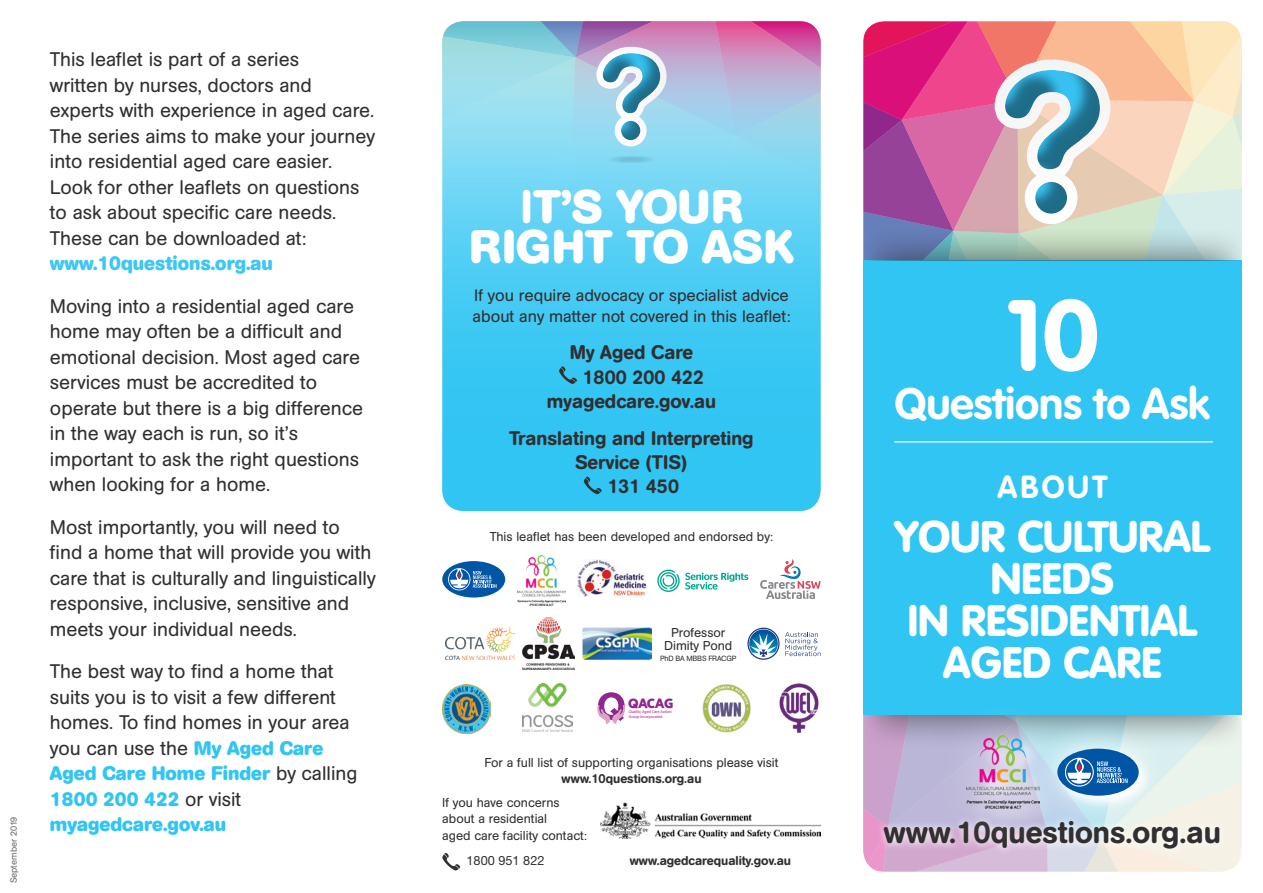
<style>
.page{position:relative;width:1263px;height:893px;background:#fff}
.page>*{position:absolute;margin:0;border:0;box-sizing:border-box;transform-origin:0 0}
.t1{font:700 99px "VAG Rounded";color:#fff}
.t2{font:700 46.5px/40.5px "AG Book Rounded";color:#fff;text-align:center}
.t3{font:900 43.5px/42px "VAG Rounded";color:#fff;text-align:center}
.t4{font:700 43.5px "VAG Rounded";color:#fff}
.t5{font:700 31.5px "VAG Rounded";letter-spacing:.1em;color:#fff}
.t6{font:500 30.6px "AG Book Rounded";color:#312f30}
.t7{font:19.5px/25.5px "AG Book Rounded";color:#312f30}
.t8{font:500 19.5px "AG Book Rounded";color:#312f30}
.t9{font:700 19.5px "AG Book Rounded";color:#3dc7f4}
.t10{font:16.5px/21px "AG Book Rounded";color:#312f30}
.t11{font:13.8px "Mosk Ultra Bold 900";letter-spacing:-.04em;color:#90268f}
.t12{font:12.75px/16.5px "AG Book Rounded";color:#312f30;text-align:center}
.t13{font:500 12.75px "AG Book Rounded";color:#312f30}
.t14{font:12.75px "Helvetica Neue";color:#312f30}
.t15{font:9px "AG Book Rounded";color:#6c6d70}
.t16{font:7.5px "AG Book Rounded";letter-spacing:-.03em;color:#312f30}
.t17{font:4.2px/4.5px "Mosk Semi Bold 600";letter-spacing:-.02em;color:#c5499b}
.s1{font-weight:700;color:#30c5f3}
.s2{font-weight:500}
</style>
<div class="page">
<svg style="left:442px;top:21px;width:379px;height:490px;background:#60c8ed"></svg>
<svg style="left:863px;top:21px;width:379px;height:204px;background:#d59dad"></svg>
<div style="left:863px;top:225px;width:379px;height:525px;background:#231f20;opacity:.75"></div>
<div style="left:863px;top:261px;width:379px;height:454px;background:#30c5f3"></div>
<hr style="left:894px;top:441px;width:319px;height:1px;background:#fff">
<div style="left:442px;top:561px;width:63px;height:36px;background:#0155a5;border-radius:50%"></div>
<svg style="left:448px;top:568px;width:22px;height:22px"></svg>
<svg style="left:449px;top:569px;width:48px;height:21px"></svg>
<img style="left:517px;top:556px;width:49px;height:49px">
<img style="left:578px;top:559px;width:67px;height:37px">
<svg style="left:657px;top:569px;width:91px;height:23px"></svg>
<svg style="left:760px;top:559px;width:61px;height:40px"></svg>
<img style="left:446px;top:627px;width:69px;height:33px">
<img style="left:523px;top:618px;width:51px;height:51px">
<img style="left:582px;top:627px;width:69px;height:33px">
<svg style="left:747px;top:628px;width:32px;height:32px"></svg>
<svg style="left:749px;top:629px;width:29px;height:29px"></svg>
<svg style="left:785px;top:632px;width:36px;height:24px"></svg>
<img style="left:442px;top:685px;width:48px;height:48px">
<img style="left:523px;top:683px;width:49px;height:49px">
<svg style="left:597px;top:692px;width:28px;height:32px"></svg>
<img style="left:702px;top:684px;width:49px;height:49px">
<img style="left:779px;top:683px;width:40px;height:50px">
<svg style="left:863px;top:715px;width:379px;height:157px;background:#cdccdb"></svg>
<svg style="left:933px;top:715px;width:139px;height:132px;background:#bbc0d8"></svg>
<img style="left:966px;top:735px;width:73px;height:74px">
<img style="left:600px;top:802px;width:221px;height:37px">
<svg style="left:442px;top:853px;width:18px;height:18px"></svg>
<p class="t15" style="left:8px;top:883px;width:68px;rotate:-90deg">September 2019</p>
<p class="t7" style="left:50px;top:47px;width:326px">This leaflet is part of a series<br>written by nurses, doctors and experts with experience in aged care.<br>The series aims to make your journey into residential aged care easier.<br>Look for other leaflets on questions to ask about specific care needs.<br>These can be downloaded at:</p>
<p class="t9" style="left:50px;top:252px;width:224px">www.10questions.org.au</p>
<p class="t7" style="left:50px;top:293px;width:315px">Moving into a residential aged care home may often be a difficult and emotional decision. Most aged care services must be accredited to operate but there is a big difference in the way each is run, so it’s important to ask the right questions when looking for a home.</p>
<p class="t7" style="left:50px;top:514px;width:327px">Most importantly, you will need to find a home that will provide you with care that is culturally and linguistically responsive, inclusive, sensitive and meets your individual needs.</p>
<p class="t7" style="left:50px;top:659px;width:309px">The best way to find a home that suits you is to visit a few different homes. To find homes in your area you can use the <span class="s1">My Aged Care<br>Aged Care Home Finder</span> by calling<br><span class="s1">1800 200 422</span> or visit <span class="s1">myagedcare.gov.au</span></p>
<h2 class="t2" style="left:470px;top:187px;width:325px"><span class="s2">I</span>T’S YOUR<br>RIGHT TO ASK</h2>
<p class="t10" style="left:472px;top:285px;width:319px">If you require advocacy or specialist advice about any matter not covered in this leaflet:</p>
<p class="t8" style="left:570px;top:341px;width:125px">My Aged Care</p>
<p class="t8" style="left:583px;top:366px;width:123px">1800 200 422</p>
<p class="t8" style="left:547px;top:390px;width:171px">myagedcare.gov.au</p>
<p class="t8" style="left:509px;top:427px;width:246px">Translating and Interpreting</p>
<p class="t8" style="left:575px;top:451px;width:114px">Service (TIS)</p>
<p class="t8" style="left:607px;top:475px;width:73px">131 450</p>
<p class="t12" style="left:490px;top:529px;width:285px">This leaflet has been developed and endorsed by:</p>
<p class="t12" style="left:664px;top:625px;width:70px;line-height:13.5px">Professor<br>Dimity Pond</p>
<p class="t16" style="left:660px;top:654px;width:78px">PhD BA MBBS FRACGP</p>
<p class="t11" style="left:628px;top:694px;width:47px">QACAG</p>
<p class="t17" style="left:629px;top:710px;width:44px">Quality Aged Care Action<br>Group Incorporated</p>
<p class="t12" style="left:484px;top:754px;width:296px">For a full list of supporting organisations please visit</p>
<p class="t13" style="left:561px;top:771px;width:142px">www.10questions.org.au</p>
<p class="t12" style="left:442px;top:794px;width:146px;text-align:left">If you have concerns about a residential<br>aged care facility contact:</p>
<p class="t14" style="left:466px;top:852px;width:79px">1800 951 822</p>
<p class="t13" style="left:630px;top:853px;width:163px">www.agedcarequality.gov.au</p>
<h1 class="t1" style="left:1006px;top:278px;width:95px">10</h1>
<h3 class="t4" style="left:895px;top:378px;width:316px">Questions to Ask</h3>
<h3 class="t5" style="left:997px;top:468px;width:111px">ABOUT</h3>
<h3 class="t3" style="left:895px;top:515px;width:317px">YOUR CULTURAL<br>NEEDS<br>IN RESIDENTIAL<br>AGED CARE</h3>
<h3 class="t6" style="left:884px;top:815px;width:339px">www.10questions.org.au</h3>
</div>
